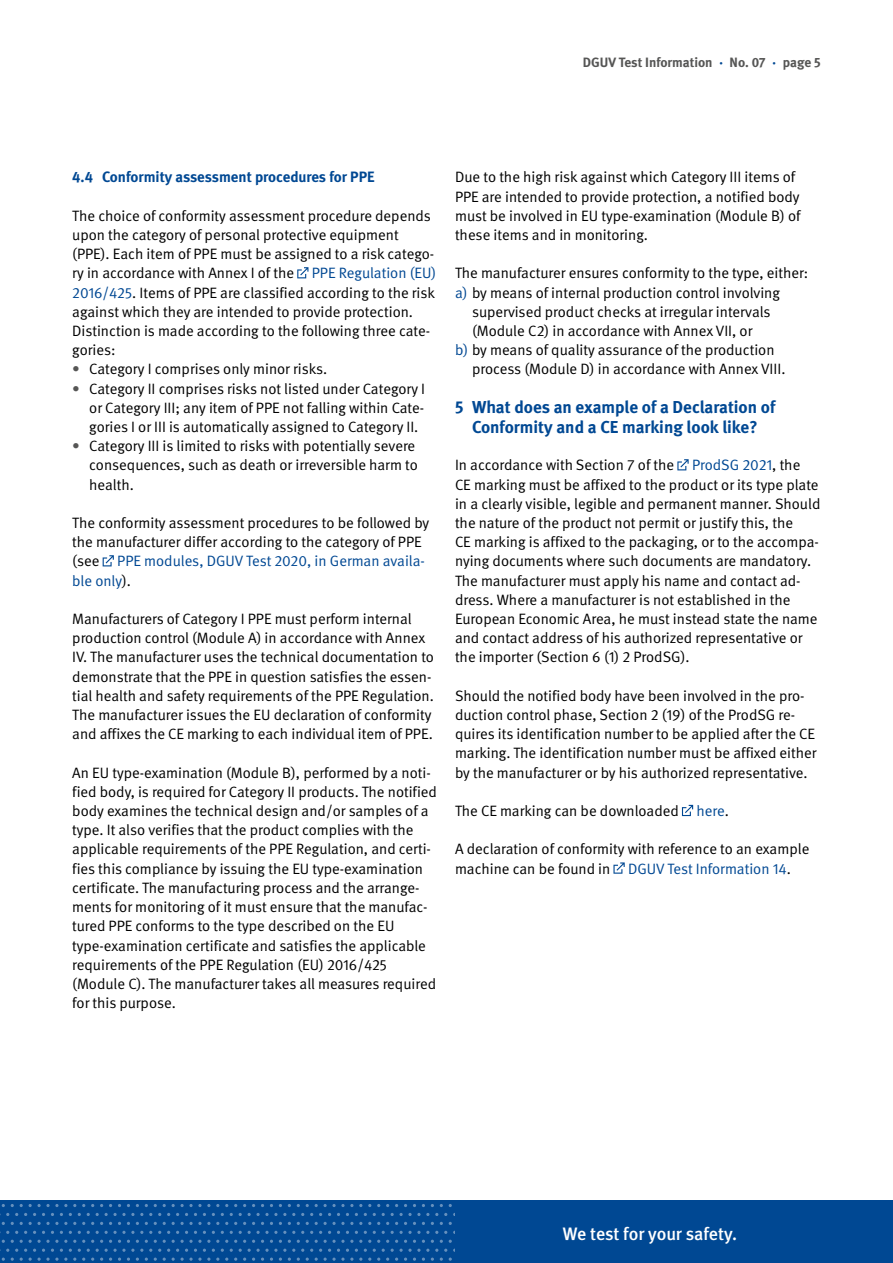
<style>
.page{position:relative;width:893px;height:1263px;background:#fff}
.page>*{position:absolute;margin:0;border:0;box-sizing:border-box;transform-origin:0 0}
.t1{font:500 18px "DGUV Meta";letter-spacing:-.005em;color:#fff}
.H2_Blau_11_5pt{font:700 17.25px/20.2px "DGUV Meta";color:#004893;text-align:center}
.P_Copy{font:15px/19.2px "DGUV Meta";color:#000}
.P_Copy_ohne_Abstand{font:15px/19.2px "DGUV Meta";color:#000}
.H3{font:700 15px "DGUV Meta";color:#004893}
.t2{font:700 13.5px "DGUV Meta";color:#565655}
.s1{color:#004893}
.s2{color:#565655}
</style>
<div class="page">
<div style="left:0;top:1200px;width:893px;height:63px;background:#004893"></div>
<svg style="left:391px;top:1213px;width:38px;height:3px"></svg>
<svg style="left:248px;top:1213px;width:38px;height:3px"></svg>
<svg style="left:105px;top:1213px;width:38px;height:3px"></svg>
<svg style="left:391px;top:1231px;width:38px;height:3px"></svg>
<svg style="left:248px;top:1231px;width:38px;height:3px"></svg>
<svg style="left:105px;top:1231px;width:38px;height:3px"></svg>
<svg style="left:315px;top:1204px;width:38px;height:3px"></svg>
<svg style="left:172px;top:1204px;width:38px;height:3px"></svg>
<svg style="left:29px;top:1204px;width:38px;height:3px"></svg>
<svg style="left:315px;top:1222px;width:38px;height:3px"></svg>
<svg style="left:172px;top:1222px;width:38px;height:3px"></svg>
<svg style="left:29px;top:1222px;width:38px;height:3px"></svg>
<svg style="left:359px;top:1240px;width:96px;height:21px"></svg>
<svg style="left:172px;top:1240px;width:186px;height:21px"></svg>
<svg style="left:0;top:1240px;width:170px;height:21px"></svg>
<svg style="left:297px;top:267px;width:11px;height:11px"></svg>
<svg style="left:103px;top:555px;width:11px;height:11px"></svg>
<svg style="left:677px;top:459px;width:12px;height:11px"></svg>
<svg style="left:682px;top:805px;width:11px;height:11px"></svg>
<svg style="left:613px;top:862px;width:12px;height:12px"></svg>
<p class="t2" style="left:583px;top:54px;width:239px">DGUV Test Information <span class="s1">·</span> No. 07 <span class="s1">·</span> page 5</p>
<h3 class="H3" style="left:72px;top:168px;width:304px">4.4 Conformity assessment procedures for PPE</h3>
<p class="P_Copy_ohne_Abstand" style="left:72px;top:206px;width:365px">The choice of conformity assessment procedure depends upon the category of personal protective equipment (PPE). Each item of PPE must be assigned to a risk catego&shy;ry in accordance with Annex I of the <span class="s1">PPE Regulation (EU)<br>2016/425</span>. Items of PPE are classified according to the risk against which they are intended to provide protection.<br>Distinction is made according to the following three cate&shy;gories:</p>
<p class="P_Copy" style="left:72px;top:360px;width:256px"><span class="s2">•</span> Category I comprises only minor risks.</p>
<p class="P_Copy" style="left:89px;top:379px;width:337px;text-align:justify;text-indent:-17px"><span class="s2">•</span> Category II comprises risks not listed under Category I or Category III; any item of PPE not falling within Cate&shy;gories I or III is automatically assigned to Category II.</p>
<p class="P_Copy" style="left:89px;top:437px;width:330px;text-indent:-17px"><span class="s2">•</span> Category III is limited to risks with potentially severe consequences, such as death or irreversible harm to health.</p>
<p class="P_Copy" style="left:72px;top:514px;width:359px">The conformity assessment procedures to be followed by the manufacturer differ according to the category of PPE (see <span class="s1">PPE modules, DGUV Test 2020, in German availa&shy;ble only</span>).</p>
<p class="P_Copy" style="left:72px;top:610px;width:363px">Manufacturers of Category I PPE must perform internal production control (Module A) in accordance with Annex IV. The manufacturer uses the technical documentation to demonstrate that the PPE in question satisfies the essen&shy;tial health and safety requirements of the PPE Regulation.<br>The manufacturer issues the EU declaration of conformity and affixes the CE marking to each individual item of PPE.</p>
<p class="P_Copy" style="left:72px;top:763px;width:366px">An EU type-examination (Module B), performed by a noti&shy;fied body, is required for Category II products. The notified body examines the technical design and/or samples of a type. It also verifies that the product complies with the applicable requirements of the PPE Regulation, and certi&shy;fies this compliance by issuing the EU type-examination certificate. The manufacturing process and the arrange&shy;ments for monitoring of it must ensure that the manufac&shy;tured PPE conforms to the type described on the EU type-examination certificate and satisfies the applicable requirements of the PPE Regulation (EU) 2016/425 (Module C). The manufacturer takes all measures required for this purpose.</p>
<p class="P_Copy" style="left:455px;top:168px;width:347px">Due to the high risk against which Category III items of PPE are intended to provide protection, a notified body must be involved in EU type-examination (Module B) of these items and in monitoring.</p>
<p class="P_Copy_ohne_Abstand" style="left:455px;top:264px;width:355px">The manufacturer ensures conformity to the type, either:</p>
<p class="P_Copy" style="left:472px;top:283px;width:310px;text-indent:-17px"><span class="s1">a)</span> by means of internal production control involving supervised product checks at irregular intervals (Module C2) in accordance with Annex VII, or</p>
<p class="P_Copy" style="left:472px;top:341px;width:315px;text-indent:-17px"><span class="s1">b)</span> by means of quality assurance of the production process (Module D) in accordance with Annex VIII.</p>
<h2 class="H2_Blau_11_5pt" style="left:455px;top:397px;width:322px">5 What does an example of a Declaration of<br>Conformity and a CE marking look like?</h2>
<p class="P_Copy" style="left:455px;top:456px;width:367px">In accordance with Section 7 of the <span class="s1">ProdSG 2021</span>, the<br>CE marking must be affixed to the product or its type plate in a clearly visible, legible and permanent manner. Should the nature of the product not permit or justify this, the<br>CE marking is affixed to the packaging, or to the accompa&shy;nying documents where such documents are mandatory.<br>The manufacturer must apply his name and contact ad&shy;dress. Where a manufacturer is not established in the European Economic Area, he must instead state the name and contact address of his authorized representative or the importer (Section 6 (1) 2 ProdSG).</p>
<p class="P_Copy" style="left:455px;top:686px;width:363px">Should the notified body have been involved in the pro&shy;duction control phase, Section 2 (19) of the ProdSG re&shy;quires its identification number to be applied after the CE marking. The identification number must be affixed either by the manufacturer or by his authorized representative.</p>
<p class="P_Copy" style="left:455px;top:802px;width:275px">The CE marking can be downloaded <span class="s1">here</span>.</p>
<p class="P_Copy" style="left:455px;top:840px;width:356px">A declaration of conformity with reference to an example machine can be found in <span class="s1">DGUV Test Information 14</span>.</p>
<p class="t1" style="left:563px;top:1223px;width:176px">We test for your safety.</p>
</div>
